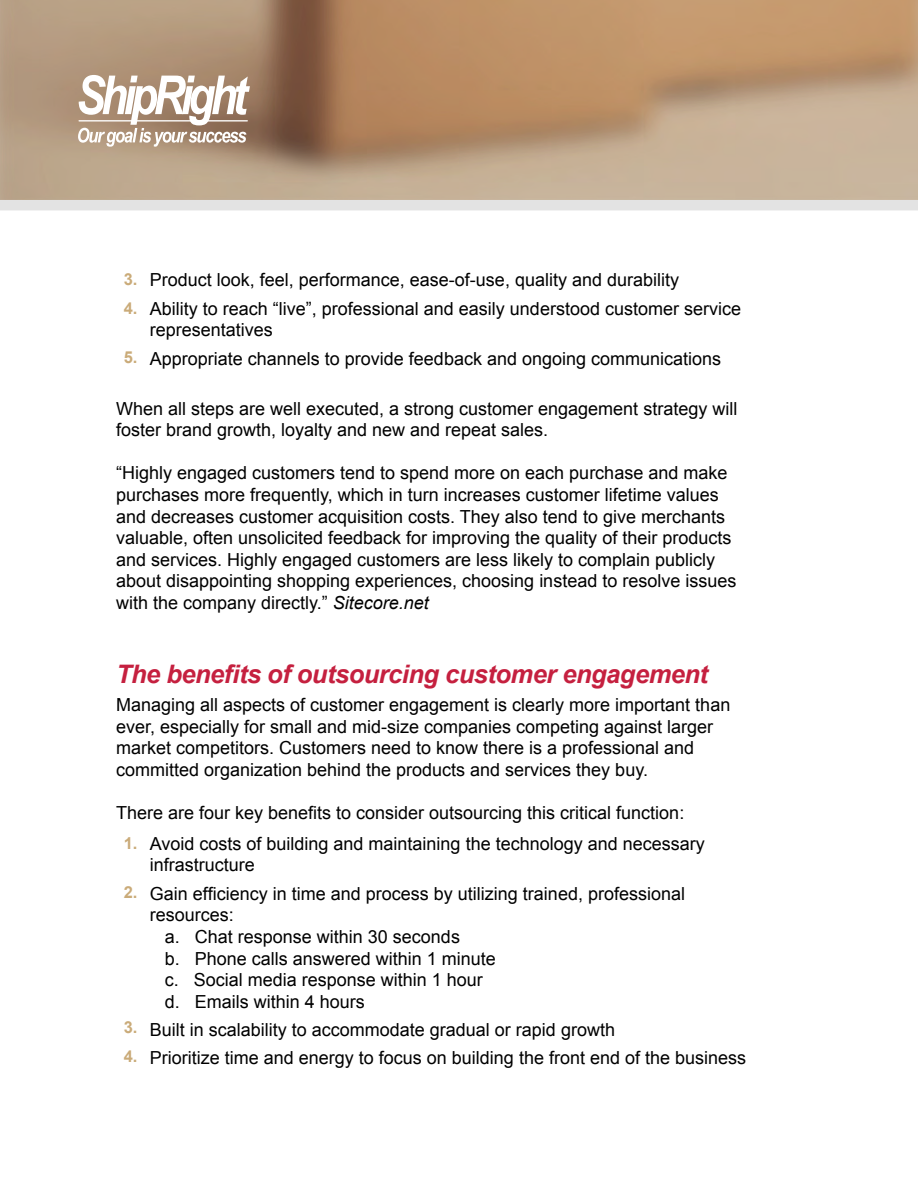
<style>
.page{position:relative;width:918px;height:1188px;background:#fff}
.page>*{position:absolute;margin:0;border:0;box-sizing:border-box;transform-origin:0 0}
.t1{font:italic 700 25.5px "Arial";letter-spacing:-.02em;color:#c5203f}
.t2{font:18px/21.6px "Arial";color:#000}
.t3{font:700 16.5px/29px "Arial";color:#caab79}
.s1{font-style:italic}
</style>
<div class="page">
<svg style="left:0;top:0;width:918px;height:200px;background:#b89778"></svg>
<svg style="left:78px;top:75px;width:172px;height:72px"></svg>
<div style="left:0;top:200px;width:918px;height:10px;background:#e3e3e3"></div>
<p class="t2" style="left:130px;top:269px;width:551px">• Product look, feel, performance, ease-of-use, quality and durability</p>
<p class="t2" style="left:150px;top:298px;width:593px;text-indent:-20px">• Ability to reach “live”, professional and easily understood customer service representatives</p>
<p class="t2" style="left:130px;top:348px;width:593px">• Appropriate channels to provide feedback and ongoing communications</p>
<p class="t2" style="left:116px;top:398px;width:623px">When all steps are well executed, a strong customer engagement strategy will foster brand growth, loyalty and new and repeat sales.</p>
<p class="t2" style="left:116px;top:463px;width:622px">“Highly engaged customers tend to spend more on each purchase and make purchases more frequently, which in turn increases customer lifetime values and decreases customer acquisition costs. They also tend to give merchants valuable, often unsolicited feedback for improving the quality of their products and services. Highly engaged customers are less likely to complain publicly about disappointing shopping experiences, choosing instead to resolve issues with the company directly.” <span class="s1">Sitecore.net</span></p>
<p class="t3" style="left:124px;top:266px;width:15px">3.<br>4.</p>
<p class="t3" style="left:124px;top:344px;width:15px">5.</p>
<h1 class="t1" style="left:116px;top:657px;width:593px">The benefits of outsourcing customer engagement</h1>
<p class="t2" style="left:116px;top:694px;width:616px">Managing all aspects of customer engagement is clearly more important than ever, especially for small and mid-size companies competing against larger market competitors. Customers need to know there is a professional and committed organization behind the products and services they buy.</p>
<p class="t2" style="left:116px;top:802px;width:570px">There are four key benefits to consider outsourcing this critical function:</p>
<p class="t2" style="left:150px;top:833px;width:556px;text-indent:-20px">• Avoid costs of building and maintaining the technology and necessary infrastructure</p>
<p class="t2" style="left:130px;top:883px;width:557px">• Gain efficiency in time and process by utilizing trained, professional</p>
<p class="t2" style="left:150px;top:904px;width:86px">resources:</p>
<p class="t2" style="left:165px;top:926px;width:297px">a. Chat response within 30 seconds</p>
<p class="t2" style="left:165px;top:948px;width:333px">b. Phone calls answered within 1 minute</p>
<p class="t2" style="left:165px;top:969px;width:320px">c. Social media response within 1 hour</p>
<p class="t2" style="left:165px;top:991px;width:202px">d. Emails within 4 hours</p>
<p class="t2" style="left:130px;top:1019px;width:487px">• Built in scalability to accommodate gradual or rapid growth</p>
<p class="t2" style="left:130px;top:1048px;width:618px">• Prioritize time and energy to focus on building the front end of the business</p>
<p class="t3" style="left:124px;top:829px;width:15px">1.</p>
<p class="t3" style="left:124px;top:879px;width:15px">2.</p>
<p class="t3" style="left:124px;top:1014px;width:15px">3.<br>4.</p>
</div>
